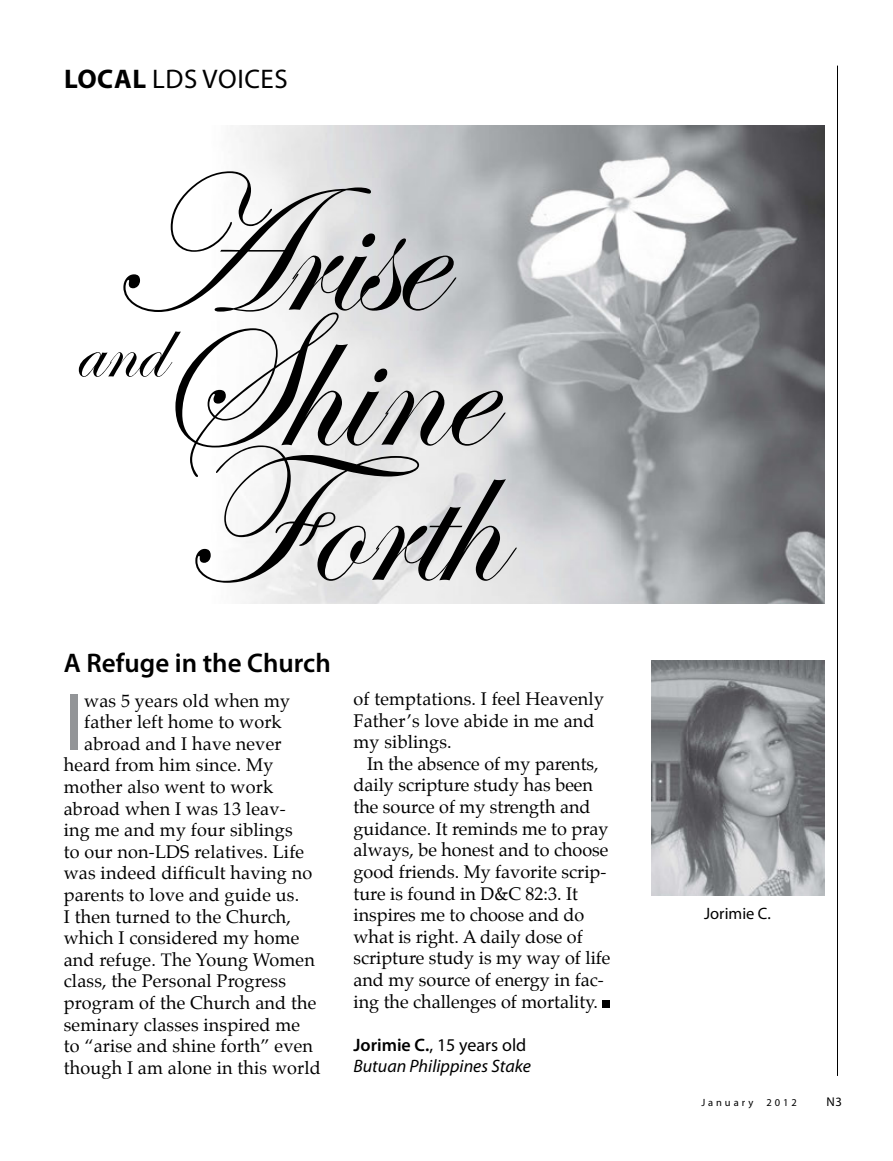
<style>
.page{position:relative;width:893px;height:1161px;background:#fff}
.page>*{position:absolute;margin:0;border:0;box-sizing:border-box;transform-origin:0 0}
.t1{font:199.2px "Edwardian Script ITC";letter-spacing:-.01em;color:#000;scale:.95 1}
.t2{font:89.7px "Edwardian Script ITC";color:#000;scale:.95 1}
.t3{font:82.05px "Myriad Pro";color:#939598}
.t4{font:600 27px "Myriad Pro";color:#000}
.t5{font:27px "Myriad Pro";letter-spacing:.02em;color:#000}
.t6{font:18px/21.6px "Palatino";letter-spacing:.01em;color:#000}
.t7{font:italic 18px/21.6px "Myriad Pro";color:#000}
.t8{font:16.5px "Myriad Pro";color:#000}
.t9{font:12.75px "Myriad Pro";color:#000}
.t10{font:10.5px "Myriad Pro";letter-spacing:.28em;color:#000}
.s1{font-weight:700}
.s2{font-weight:600;font-style:normal}
.s3{font-style:normal}
</style>
<div class="page">
<hr style="left:837px;top:66px;width:1px;height:1010px;background:#000">
<div style="left:602px;top:1000px;width:8px;height:7px;background:#000"></div>
<img style="left:236px;top:125px;width:589px;height:478px">
<img style="left:651px;top:660px;width:174px;height:235px">
<h3 class="t5" style="left:64px;top:63px;width:225px"><span class="s1">LOCAL</span> LDS VOICES</h3>
<h1 class="t1" style="left:107px;top:139px;width:351px">Arise</h1>
<h1 class="t1" style="left:150px;top:274px;width:357px">Shine</h1>
<h2 class="t2" style="left:74px;top:300px;width:96px">and</h2>
<h1 class="t1" style="left:184px;top:409px;width:333px">Forth</h1>
<h3 class="t4" style="left:64px;top:646px;width:269px">A Refuge in the Church</h3>
<h3 class="t3" style="left:64px;top:672px;width:21px">I</h3>
<p class="t6" style="left:84px;top:689px;width:208px">was 5 years old when my</p>
<p class="t6" style="left:84px;top:711px;width:199px">father left home to work</p>
<p class="t6" style="left:84px;top:733px;width:199px">abroad and I have never</p>
<p class="t6" style="left:64px;top:754px;width:211px">heard from him since. My</p>
<p class="t6" style="left:64px;top:776px;width:211px">mother also went to work</p>
<p class="t6" style="left:64px;top:797px;width:223px">abroad when I was 13 leav-</p>
<p class="t6" style="left:64px;top:819px;width:230px">ing me and my four siblings</p>
<p class="t6" style="left:64px;top:841px;width:242px">to our non-LDS relatives. Life</p>
<p class="t6" style="left:64px;top:862px;width:250px">was indeed difficult having no</p>
<p class="t6" style="left:64px;top:884px;width:237px">parents to love and guide us.</p>
<p class="t6" style="left:64px;top:905px;width:229px">I then turned to the Church,</p>
<p class="t6" style="left:64px;top:927px;width:237px">which I considered my home</p>
<p class="t6" style="left:64px;top:949px;width:253px">and refuge. The Young Women</p>
<p class="t6" style="left:64px;top:970px;width:224px">class, the Personal Progress</p>
<p class="t6" style="left:64px;top:992px;width:254px">program of the Church and the</p>
<p class="t6" style="left:64px;top:1013px;width:238px">seminary classes inspired me</p>
<p class="t6" style="left:64px;top:1035px;width:251px">to “arise and shine forth” even</p>
<p class="t6" style="left:64px;top:1057px;width:259px">though I am alone in this world</p>
<p class="t6" style="left:353px;top:688px;width:252px">of temptations. I feel Heavenly<br>Father’s love abide in me and my siblings.</p>
<p class="t6" style="left:353px;top:753px;width:258px;text-indent:14px">In the absence of my parents, daily scripture study has been the source of my strength and guidance. It reminds me to pray always, be honest and to choose good friends. My favorite scrip&shy;ture is found in D&amp;C 82:3. It inspires me to choose and do what is right. A daily dose of scripture study is my way of life and my source of energy in fac&shy;ing the challenges of mortality.</p>
<p class="t7" style="left:353px;top:1033px;width:179px"><span class="s2">Jorimie C.</span><span class="s3">, 15 years old<br></span>Butuan Philippines Stake</p>
<p class="t8" style="left:704px;top:903px;width:68px">Jorimie C.</p>
<p class="t10" style="left:701px;top:1096px;width:53px">January</p>
<p class="t10" style="left:766px;top:1096px;width:32px">2012</p>
<p class="t9" style="left:826px;top:1093px;width:17px">N3</p>
</div>
